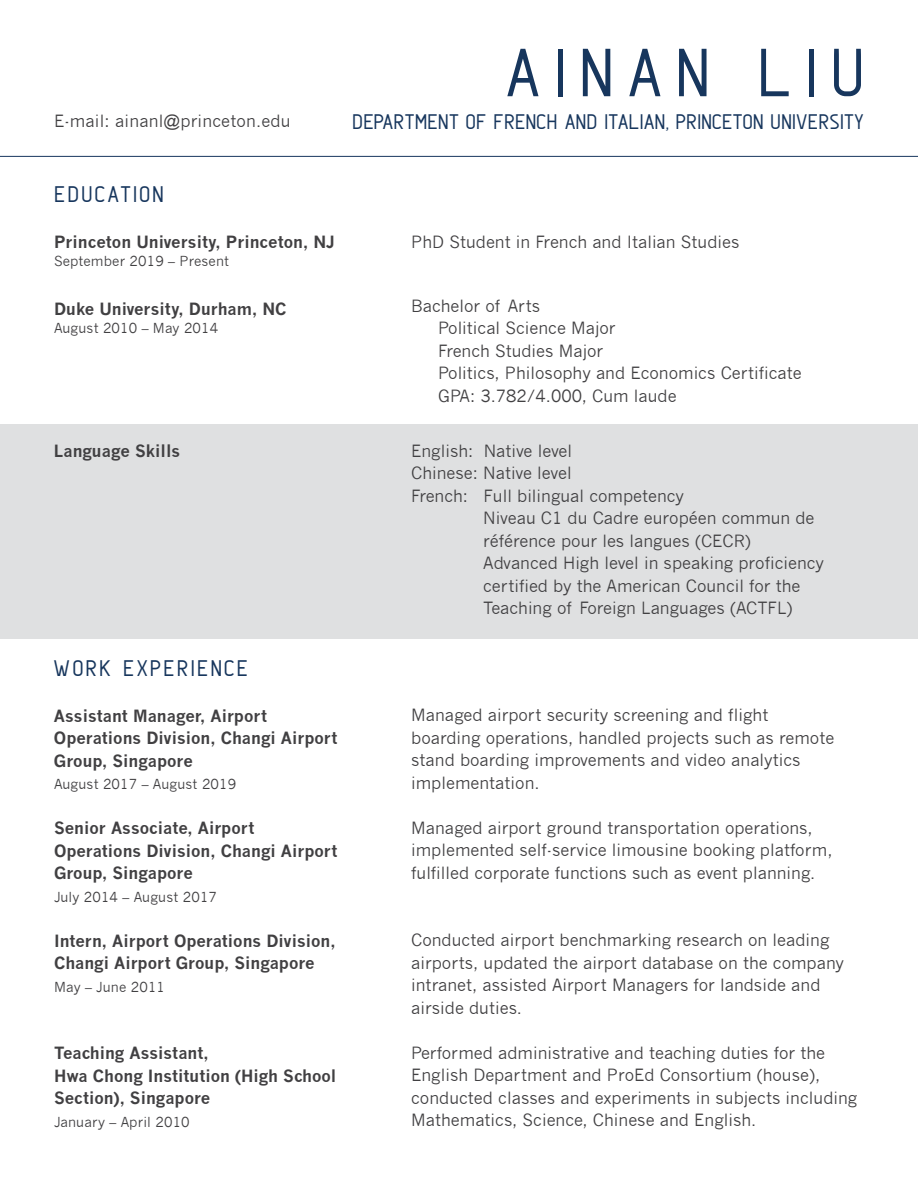
<style>
.page{position:relative;width:918px;height:1188px;background:#fff}
.page>*{position:absolute;margin:0;border:0;box-sizing:border-box;transform-origin:0 0}
.t1{font:67.5px "Anson";letter-spacing:.2em;color:#17365d}
.t2{font:22.5px "Anson";letter-spacing:.1em;color:#17365d}
.t3{font:21px "Anson";letter-spacing:.01em;color:#17365d}
.t4{font:16.5px/22.5px "News Gothic";color:#414042}
.t5{font:700 16.5px/22.5px "News Gothic";color:#414042}
.t6{font:13.5px "News Gothic";letter-spacing:.01em;color:#414042}
</style>
<div class="page">
<div style="left:0;top:424px;width:918px;height:215px;background:#dfe0e1"></div>
<hr style="left:0;top:156px;width:918px;height:1px;background:#17365d">
<h1 class="t1" style="left:505px;top:35px;width:360px">AINAN LIU</h1>
<p class="t4" style="left:54px;top:109px;width:238px">E-mail: ainanl@princeton.edu</p>
<p class="t3" style="left:352px;top:110px;width:513px">DEPARTMENT OF FRENCH AND ITALIAN, PRINCETON UNIVERSITY</p>
<h2 class="t2" style="left:54px;top:181px;width:111px">EDUCATION</h2>
<p class="t5" style="left:54px;top:231px;width:283px">Princeton University, Princeton, NJ</p>
<p class="t6" style="left:54px;top:254px;width:177px">September 2019 – Present</p>
<p class="t5" style="left:54px;top:297px;width:234px">Duke University, Durham, NC</p>
<p class="t6" style="left:54px;top:320px;width:166px">August 2010 – May 2014</p>
<p class="t4" style="left:411px;top:231px;width:330px">PhD Student in French and Italian Studies</p>
<p class="t4" style="left:438px;top:295px;width:365px;text-indent:-27px">Bachelor of Arts<br>Political Science Major<br>French Studies Major<br>Politics, Philosophy and Economics Certificate<br>GPA: 3.782/4.000, Cum laude</p>
<p class="t5" style="left:54px;top:440px;width:128px">Language Skills</p>
<p class="t4" style="left:411px;top:440px;width:163px">English: Native level</p>
<p class="t4" style="left:411px;top:462px;width:162px">Chinese: Native level</p>
<p class="t4" style="left:411px;top:485px;width:274px">French: Full bilingual competency</p>
<p class="t4" style="left:483px;top:507px;width:333px">Niveau C1 du Cadre européen commun de</p>
<p class="t4" style="left:483px;top:530px;width:269px">référence pour les langues (CECR)</p>
<p class="t4" style="left:483px;top:552px;width:342px">Advanced High level in speaking proficiency</p>
<p class="t4" style="left:483px;top:575px;width:319px">certified by the American Council for the</p>
<p class="t4" style="left:483px;top:597px;width:311px">Teaching of Foreign Languages (ACTFL)</p>
<h2 class="t2" style="left:54px;top:655px;width:196px">WORK EXPERIENCE</h2>
<p class="t5" style="left:54px;top:704px;width:285px">Assistant Manager, Airport<br>Operations Division, Changi Airport<br>Group, Singapore</p>
<p class="t6" style="left:54px;top:776px;width:184px">August 2017 – August 2019</p>
<p class="t5" style="left:54px;top:817px;width:285px">Senior Associate, Airport<br>Operations Division, Changi Airport<br>Group, Singapore</p>
<p class="t6" style="left:54px;top:889px;width:165px">July 2014 – August 2017</p>
<p class="t5" style="left:54px;top:929px;width:283px">Intern, Airport Operations Division,<br>Changi Airport Group, Singapore</p>
<p class="t6" style="left:54px;top:979px;width:113px">May – June 2011</p>
<p class="t5" style="left:54px;top:1042px;width:284px">Teaching Assistant,<br>Hwa Chong Institution (High School<br>Section), Singapore</p>
<p class="t6" style="left:54px;top:1114px;width:137px">January – April 2010</p>
<p class="t4" style="left:411px;top:704px;width:425px">Managed airport security screening and flight boarding operations, handled projects such as remote stand boarding improvements and video analytics implementation.</p>
<p class="t4" style="left:411px;top:817px;width:423px">Managed airport ground transportation operations, implemented self-service limousine booking platform, fulfilled corporate functions such as event planning.</p>
<p class="t4" style="left:411px;top:929px;width:434px">Conducted airport benchmarking research on leading airports, updated the airport database on the company intranet, assisted Airport Managers for landside and airside duties.</p>
<p class="t4" style="left:411px;top:1042px;width:448px">Performed administrative and teaching duties for the English Department and ProEd Consortium (house), conducted classes and experiments in subjects including Mathematics, Science, Chinese and English.</p>
</div>
